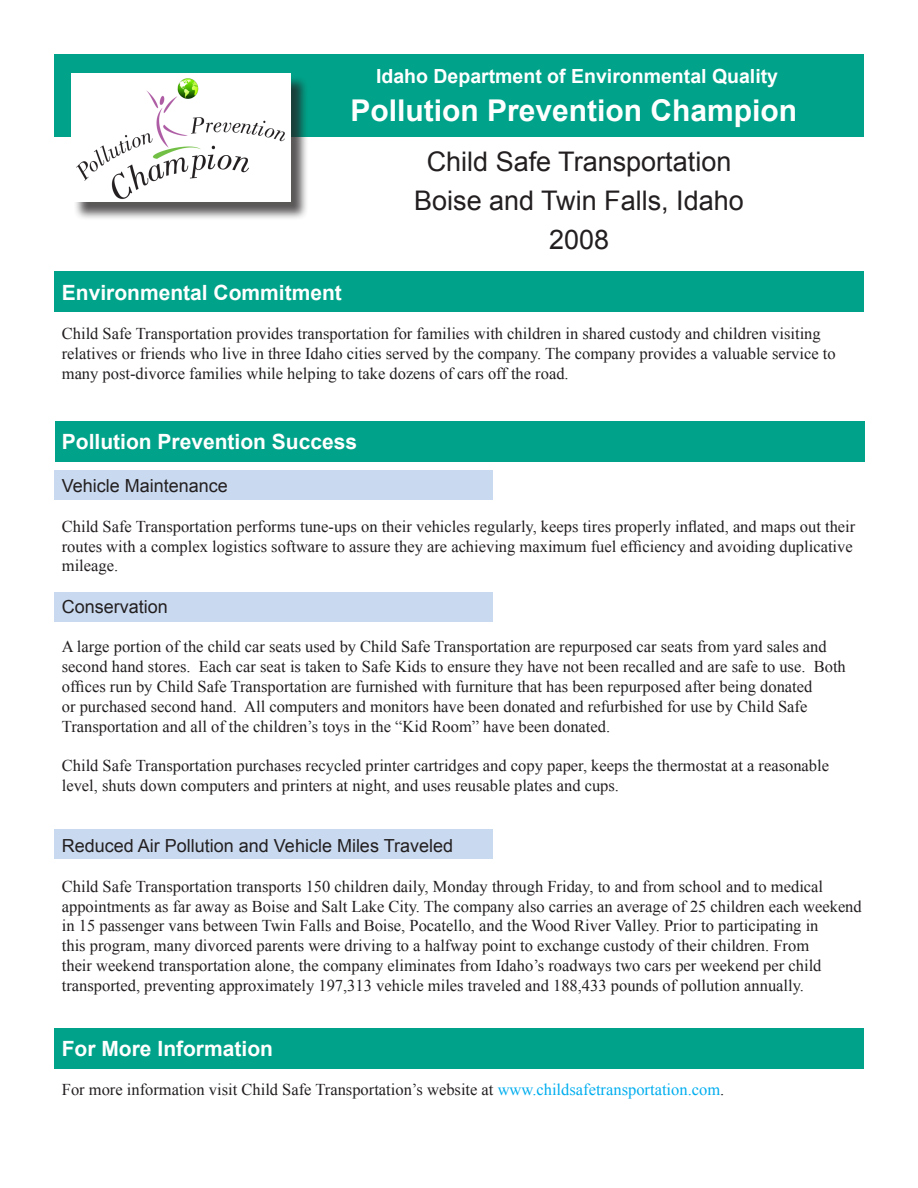
<style>
.page{position:relative;width:918px;height:1188px;background:#fff}
.page>*{position:absolute;margin:0;border:0;box-sizing:border-box;transform-origin:0 0}
.t1{font:700 30px "Arial";color:#fff}
.t2{font:27px "Arial";color:#231f20}
.t3{font:700 21px "Arial";color:#fff}
.t4{font:700 19.5px "Arial";color:#fff}
.t5{font:18px "Arial";color:#231f20}
.t6{font:16.5px/19.8px "Times New Roman";color:#231f20}
.s1{color:#00aeef}
</style>
<div class="page">
<div style="left:54px;top:1029px;width:810px;height:40px;background:#00a38a"></div>
<div style="left:54px;top:592px;width:439px;height:30px;background:#c9d9ef"></div>
<div style="left:54px;top:830px;width:439px;height:29px;background:#c9d9ef"></div>
<div style="left:54px;top:470px;width:439px;height:30px;background:#c9d9ef"></div>
<div style="left:54px;top:272px;width:810px;height:40px;background:#00a38a"></div>
<div style="left:55px;top:422px;width:810px;height:40px;background:#00a38a"></div>
<div style="left:54px;top:54px;width:810px;height:82px;background:#00a38a"></div>
<div style="left:74px;top:76px;width:242px;height:151px;background:#231f20;opacity:.75"></div>
<img style="left:71px;top:73px;width:219px;height:129px">
<p class="t4" style="left:376px;top:63px;width:403px">Idaho Department of Environmental Quality</p>
<p class="t1" style="left:350px;top:90px;width:448px">Pollution Prevention Champion</p>
<p class="t2" style="left:427px;top:144px;width:306px">Child Safe Transportation</p>
<p class="t2" style="left:414px;top:183px;width:331px">Boise and Twin Falls, Idaho</p>
<p class="t2" style="left:549px;top:222px;width:62px">2008</p>
<p class="t3" style="left:62px;top:278px;width:282px">Environmental Commitment</p>
<p class="t6" style="left:62px;top:324px;width:775px">Child Safe Transportation provides transportation for families with children in shared custody and children visiting relatives or friends who live in three Idaho cities served by the company. The company provides a valuable service to many post-divorce families while helping to take dozens of cars off the road.</p>
<p class="t3" style="left:62px;top:428px;width:297px">Pollution Prevention Success</p>
<p class="t5" style="left:62px;top:474px;width:168px">Vehicle Maintenance</p>
<p class="t6" style="left:62px;top:516px;width:795px">Child Safe Transportation performs tune-ups on their vehicles regularly, keeps tires properly inflated, and maps out their routes with a complex logistics software to assure they are achieving maximum fuel efficiency and avoiding duplicative mileage.</p>
<p class="t5" style="left:62px;top:595px;width:108px">Conservation</p>
<p class="t6" style="left:62px;top:637px;width:786px">A large portion of the child car seats used by Child Safe Transportation are repurposed car seats from yard sales and second hand stores. Each car seat is taken to Safe Kids to ensure they have not been recalled and are safe to use. Both offices run by Child Safe Transportation are furnished with furniture that has been repurposed after being donated<br>or purchased second hand. All computers and monitors have been donated and refurbished for use by Child Safe Transportation and all of the children’s toys in the “Kid Room” have been donated.</p>
<p class="t6" style="left:62px;top:756px;width:769px">Child Safe Transportation purchases recycled printer cartridges and copy paper, keeps the thermostat at a reasonable level, shuts down computers and printers at night, and uses reusable plates and cups.</p>
<p class="t5" style="left:62px;top:834px;width:393px">Reduced Air Pollution and Vehicle Miles Traveled</p>
<p class="t6" style="left:62px;top:876px;width:802px">Child Safe Transportation transports 150 children daily, Monday through Friday, to and from school and to medical appointments as far away as Boise and Salt Lake City. The company also carries an average of 25 children each weekend in 15 passenger vans between Twin Falls and Boise, Pocatello, and the Wood River Valley. Prior to participating in<br>this program, many divorced parents were driving to a halfway point to exchange custody of their children. From<br>their weekend transportation alone, the company eliminates from Idaho’s roadways two cars per weekend per child transported, preventing approximately 197,313 vehicle miles traveled and 188,433 pounds of pollution annually.</p>
<p class="t3" style="left:62px;top:1034px;width:213px">For More Information</p>
<p class="t6" style="left:62px;top:1080px;width:664px">For more information visit Child Safe Transportation’s website at <span class="s1">www.childsafetransportation.com</span>.</p>
</div>
